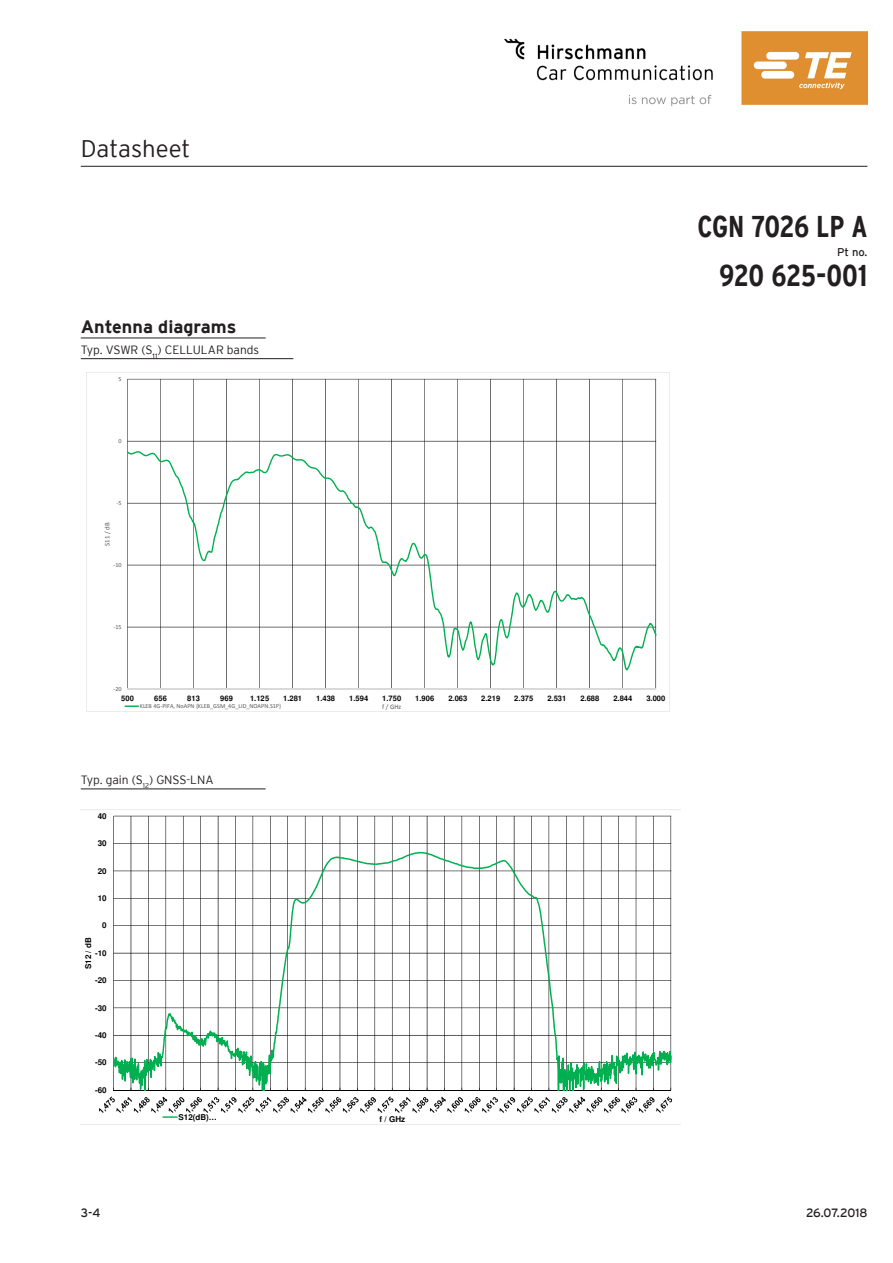
<style>
.page{position:relative;width:893px;height:1263px;background:#fff}
.page>*{position:absolute;margin:0;border:0;box-sizing:border-box;transform-origin:0 0}
.Artbezeichn_Nr{font:700 condensed 30px "Interstate";letter-spacing:-.02em;color:#231f20}
.t1{font:300 24px "Interstate";color:#231f20}
.techn_Daten{font:700 18px "Interstate";color:#231f20}
.typ__VSWR{font:300 12px "Interstate";color:#231f20}
.techn_Daten-2{font:300 12px "Interstate";color:#231f20}
.t2{font:12px "Interstate";letter-spacing:-.01em;color:#231f20}
.t3{font:11.25px "Interstate";color:#231f20}
.t4{font:700 8.1px "Helvetica";color:#000}
.t5{font:700 7.5px "Helvetica";letter-spacing:.005em;color:#000}
.t6{font:6.9px "Calibri";color:#595959}
.t7{font:6.15px "Calibri";color:#595959}
</style>
<div class="page">
<hr style="left:81px;top:166px;width:786px;height:1px;background:#231f20">
<img style="left:505px;top:32px;width:362px;height:74px">
<hr style="left:81px;top:358px;width:212px;height:1px;background:#231f20">
<hr style="left:81px;top:338px;width:185px;height:1px;background:#231f20">
<hr style="left:81px;top:788px;width:185px;height:1px;background:#231f20">
<svg style="left:86px;top:372px;width:584px;height:340px"></svg>
<svg style="left:81px;top:809px;width:599px;height:309px"></svg>
<h2 class="t1" style="left:81px;top:135px;width:111px">Datasheet</h2>
<p class="techn_Daten" style="left:81px;top:317px;width:157px">Antenna diagrams</p>
<p class="typ__VSWR" style="left:81px;top:343px;width:180px">Typ. VSWR (S<sub>11</sub>) CELLULAR bands</p>
<p class="t7" style="left:118px;top:375px;width:5px">5</p>
<p class="t7" style="left:118px;top:437px;width:5px">0</p>
<p class="t7" style="left:117px;top:499px;width:7px">-5</p>
<p class="t6" style="left:103px;top:546px;width:25px;rotate:-90deg">S11 / dB</p>
<p class="t7" style="left:113px;top:561px;width:10px">-10</p>
<p class="t7" style="left:113px;top:623px;width:10px">-15</p>
<p class="t7" style="left:113px;top:685px;width:10px">-20</p>
<p class="t5" style="left:121px;top:694px;width:14px">500</p>
<p class="t5" style="left:154px;top:694px;width:14px">656</p>
<p class="t5" style="left:187px;top:694px;width:14px">813</p>
<p class="t5" style="left:220px;top:694px;width:14px">969</p>
<p class="t5" style="left:250px;top:694px;width:21px">1.125</p>
<p class="t5" style="left:283px;top:694px;width:20px">1.281</p>
<p class="t5" style="left:316px;top:694px;width:20px">1.438</p>
<p class="t5" style="left:349px;top:694px;width:21px">1.594</p>
<p class="t5" style="left:382px;top:694px;width:20px">1.750</p>
<p class="t5" style="left:415px;top:694px;width:21px">1.906</p>
<p class="t5" style="left:448px;top:694px;width:20px">2.063</p>
<p class="t5" style="left:481px;top:694px;width:20px">2.219</p>
<p class="t5" style="left:514px;top:694px;width:21px">2.375</p>
<p class="t5" style="left:547px;top:694px;width:20px">2.531</p>
<p class="t5" style="left:580px;top:694px;width:21px">2.688</p>
<p class="t5" style="left:613px;top:694px;width:20px">2.844</p>
<p class="t5" style="left:646px;top:694px;width:21px">3.000</p>
<p class="t7" style="left:140px;top:702px;width:143px">KLEB 4G-PIFA, NoAPN {KLEB_GSM_4G_LID_NOAPN.S1P}</p>
<p class="t6" style="left:382px;top:702px;width:21px">f / GHz</p>
<p class="techn_Daten-2" style="left:81px;top:773px;width:134px">Typ. gain (S<sub>12</sub>) GNSS-LNA</p>
<p class="t4" style="left:98px;top:813px;width:10px">40</p>
<p class="t4" style="left:98px;top:840px;width:10px">30</p>
<p class="t4" style="left:98px;top:867px;width:10px">20</p>
<p class="t4" style="left:98px;top:895px;width:10px">10</p>
<p class="t4" style="left:102px;top:922px;width:6px">0</p>
<p class="t4" style="left:85px;top:969px;width:33px;rotate:-90deg">S12 / dB</p>
<p class="t4" style="left:95px;top:950px;width:13px">-10</p>
<p class="t4" style="left:95px;top:977px;width:13px">-20</p>
<p class="t4" style="left:95px;top:1004px;width:13px">-30</p>
<p class="t4" style="left:95px;top:1032px;width:13px">-40</p>
<p class="t4" style="left:95px;top:1059px;width:13px">-50</p>
<p class="t4" style="left:95px;top:1087px;width:13px">-60</p>
<p class="t4" style="left:179px;top:1114px;width:40px">S12(dB)…</p>
<p class="t4" style="left:380px;top:1115px;width:27px">f / GHz</p>
<h1 class="Artbezeichn_Nr" style="left:697px;top:209px;width:171px">CGN 7026 LP A</h1>
<h3 class="t3" style="left:837px;top:245px;width:32px">Pt no.</h3>
<p class="Artbezeichn_Nr" style="left:719px;top:259px;width:150px">920 625-001</p>
<h3 class="t2" style="left:81px;top:1206px;width:21px">3-4</h3>
<h3 class="t2" style="left:806px;top:1206px;width:63px">26.07.2018</h3>
</div>
